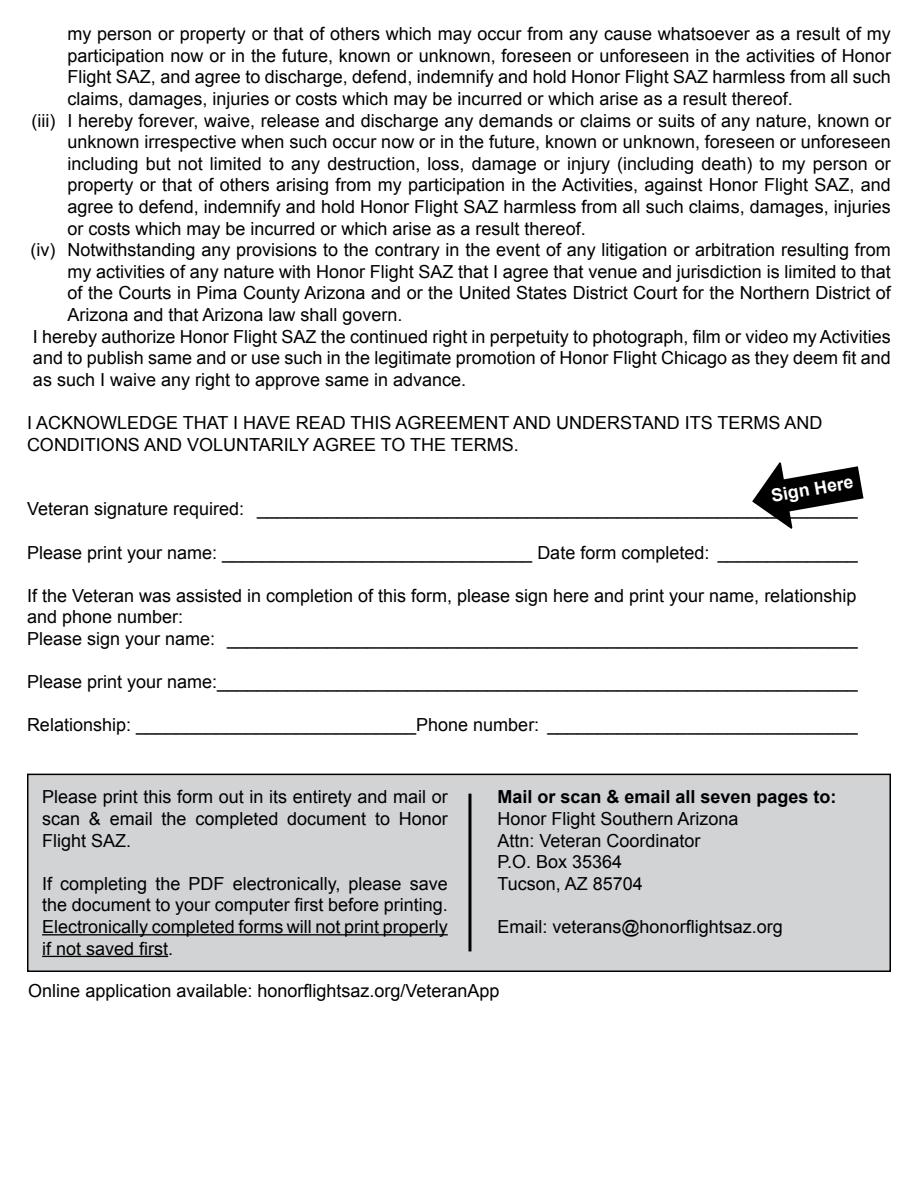
<style>
.page{position:relative;width:918px;height:1188px;background:#fff}
.page>*{position:absolute;margin:0;border:0;box-sizing:border-box;transform-origin:0 0}
.t1{font:18px/21.6px "Arial";color:#000}
.t2{font:700 18px "Arial";color:#000}
.t3{font:700 17.85px "Arial";color:#fff}
</style>
<div class="page">
<div style="left:28px;top:774px;width:862px;height:197px;background:#d1d3d4"></div>
<div style="left:27px;top:774px;width:864px;height:198px;border:2px solid #000"></div>
<hr style="left:42px;top:934px;width:406px;height:1px;background:#000">
<hr style="left:42px;top:956px;width:126px;height:1px;background:#000">
<svg style="left:752px;top:462px;width:112px;height:67px"></svg>
<hr style="left:468px;top:794px;width:3px;height:157px;background:#000">
<p class="t1" style="left:68px;top:23px;width:825px">my person or property or that of others which may occur from any cause whatsoever as a result of my</p>
<p class="t1" style="left:68px;top:45px;width:825px">participation now or in the future, known or unknown, foreseen or unforeseen in the activities of Honor</p>
<p class="t1" style="left:68px;top:66px;width:825px">Flight SAZ, and agree to discharge, defend, indemnify and hold Honor Flight SAZ harmless from all such</p>
<p class="t1" style="left:68px;top:88px;width:727px">claims, damages, injuries or costs which may be incurred or which arise as a result thereof.</p>
<p class="t1" style="left:32px;top:110px;width:861px">(iii) I hereby forever, waive, release and discharge any demands or claims or suits of any nature, known or</p>
<p class="t1" style="left:68px;top:131px;width:825px">unknown irrespective when such occur now or in the future, known or unknown, foreseen or unforeseen</p>
<p class="t1" style="left:68px;top:153px;width:825px">including but not limited to any destruction, loss, damage or injury (including death) to my person or</p>
<p class="t1" style="left:68px;top:174px;width:825px">property or that of others arising from my participation in the Activities, against Honor Flight SAZ, and</p>
<p class="t1" style="left:68px;top:196px;width:825px">agree to defend, indemnify and hold Honor Flight SAZ harmless from all such claims, damages, injuries</p>
<p class="t1" style="left:68px;top:218px;width:520px">or costs which may be incurred or which arise as a result thereof.</p>
<p class="t1" style="left:31px;top:239px;width:862px">(iv) Notwithstanding any provisions to the contrary in the event of any litigation or arbitration resulting from</p>
<p class="t1" style="left:68px;top:261px;width:825px">my activities of any nature with Honor Flight SAZ that I agree that venue and jurisdiction is limited to that</p>
<p class="t1" style="left:68px;top:282px;width:825px">of the Courts in Pima County Arizona and or the United States District Court for the Northern District of</p>
<p class="t1" style="left:68px;top:304px;width:337px">Arizona and that Arizona law shall govern.</p>
<p class="t1" style="left:33px;top:326px;width:859px">I hereby authorize Honor Flight SAZ the continued right in perpetuity to photograph, film or video my Activities</p>
<p class="t1" style="left:33px;top:347px;width:859px">and to publish same and or use such in the legitimate promotion of Honor Flight Chicago as they deem fit and</p>
<p class="t1" style="left:33px;top:369px;width:435px">as such I waive any right to approve same in advance.</p>
<p class="t1" style="left:27px;top:412px;width:797px">I ACKNOWLEDGE THAT I HAVE READ THIS AGREEMENT AND UNDERSTAND ITS TERMS AND<br>CONDITIONS AND VOLUNTARILY AGREE TO THE TERMS.</p>
<p class="t3" style="left:769px;top:484px;width:85px;rotate:-10deg">Sign Here</p>
<p class="t1" style="left:27px;top:498px;width:832px">Veteran signature required: ____________________________________________________________</p>
<p class="t1" style="left:27px;top:542px;width:832px">Please print your name: _______________________________ Date form completed: ______________</p>
<p class="t1" style="left:27px;top:585px;width:832px">If the Veteran was assisted in completion of this form, please sign here and print your name, relationship and phone number:<br>Please sign your name: _______________________________________________________________</p>
<p class="t1" style="left:27px;top:671px;width:832px">Please print your name:________________________________________________________________</p>
<p class="t1" style="left:27px;top:714px;width:832px">Relationship: ____________________________Phone number: _______________________________</p>
<p class="t1" style="left:42px;top:786px;width:407px;text-align:justify">Please print this form out in its entirety and mail or scan &amp; email the completed document to Honor Flight SAZ.</p>
<p class="t1" style="left:42px;top:873px;width:407px;text-align:justify">If completing the PDF electronically, please save the document to your computer first before printing.<br>Electronically completed forms will not print properly if not saved first.</p>
<p class="t2" style="left:497px;top:785px;width:341px">Mail or scan &amp; email all seven pages to:</p>
<p class="t1" style="left:497px;top:808px;width:243px">Honor Flight Southern Arizona<br>Attn: Veteran Coordinator<br>P.O. Box 35364<br>Tucson, AZ 85704</p>
<p class="t1" style="left:497px;top:916px;width:287px">Email: veterans@honorflightsaz.org</p>
<p class="t1" style="left:28px;top:980px;width:473px">Online application available: honorflightsaz.org/VeteranApp</p>
</div>
